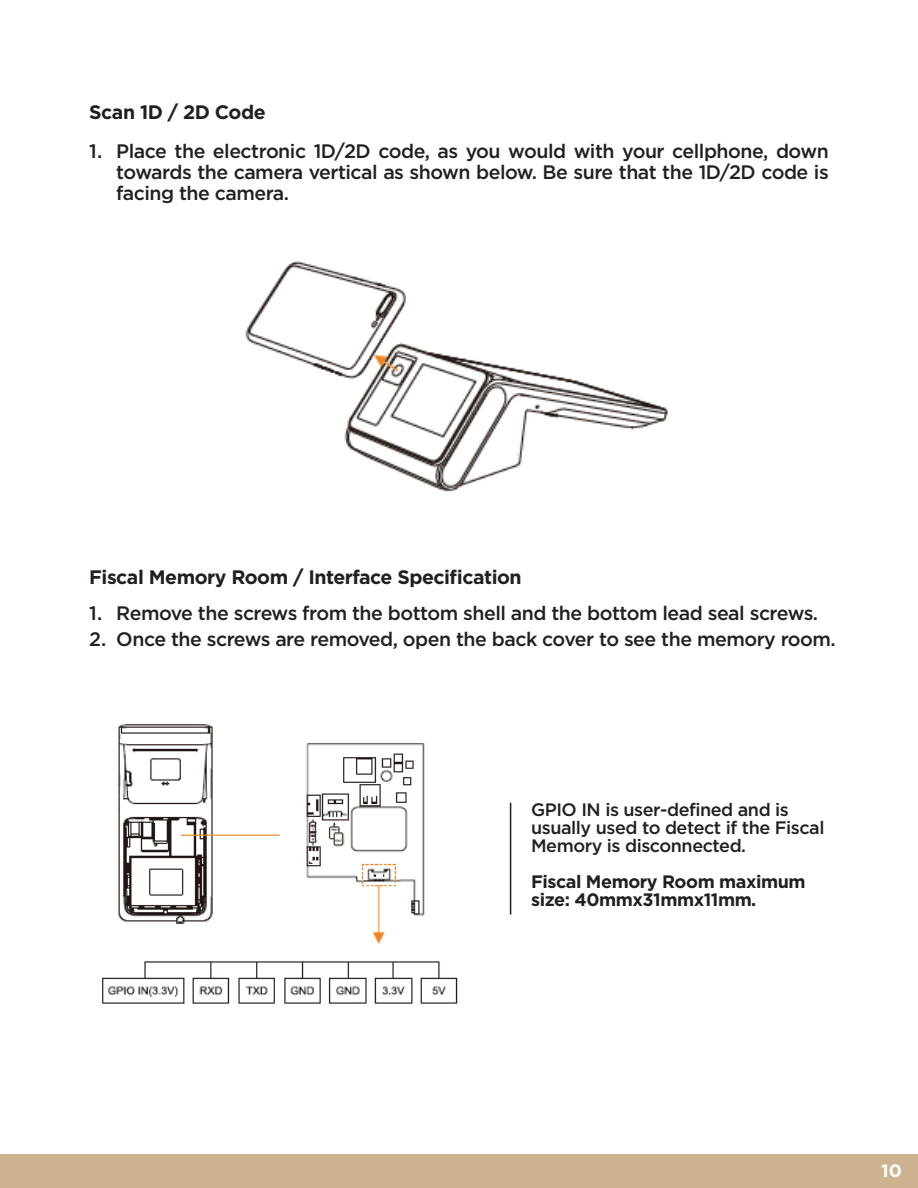
<style>
.page{position:relative;width:918px;height:1188px;background:#fff}
.page>*{position:absolute;margin:0;border:0;box-sizing:border-box;transform-origin:0 0}
.t1{font:500 19.5px/21px "Gotham";letter-spacing:-.025em;color:#231f20;text-align:justify}
.t2{font:700 19.5px "Gotham";letter-spacing:-.025em;color:#231f20}
.t3{font:500 18px/18px "Gotham";letter-spacing:-.025em;color:#231f20}
.t4{font:700 18px/18px "Gotham";letter-spacing:-.025em;color:#231f20}
.t5{font:700 18px "Gotham";color:#fff}
</style>
<div class="page">
<div style="left:0;top:1155px;width:918px;height:33px;background:#cdb390"></div>
<img style="left:245px;top:261px;width:423px;height:231px">
<img style="left:102px;top:724px;width:356px;height:280px">
<hr style="left:510px;top:803px;width:1px;height:112px;background:#231f20">
<p class="t2" style="left:89px;top:99px;width:178px">Scan 1D / 2D Code</p>
<p class="t1" style="left:116px;top:140px;width:714px;text-indent:-27px">1. Place the electronic 1D/2D code, as you would with your cellphone, down towards the camera vertical as shown below. Be sure that the 1D/2D code is facing the camera.</p>
<p class="t2" style="left:89px;top:565px;width:434px">Fiscal Memory Room / Interface Specification</p>
<p class="t1" style="left:89px;top:603px;width:730px">1. Remove the screws from the bottom shell and the bottom lead seal screws.</p>
<p class="t1" style="left:89px;top:628px;width:748px">2. Once the screws are removed, open the back cover to see the memory room.</p>
<p class="t3" style="left:531px;top:801px;width:295px">GPIO IN is user-defined and is usually used to detect if the Fiscal<br>Memory is disconnected.</p>
<p class="t4" style="left:531px;top:873px;width:276px">Fiscal Memory Room maximum size: 40mmx31mmx11mm.</p>
<p class="t5" style="left:881px;top:1159px;width:22px">10</p>
</div>
